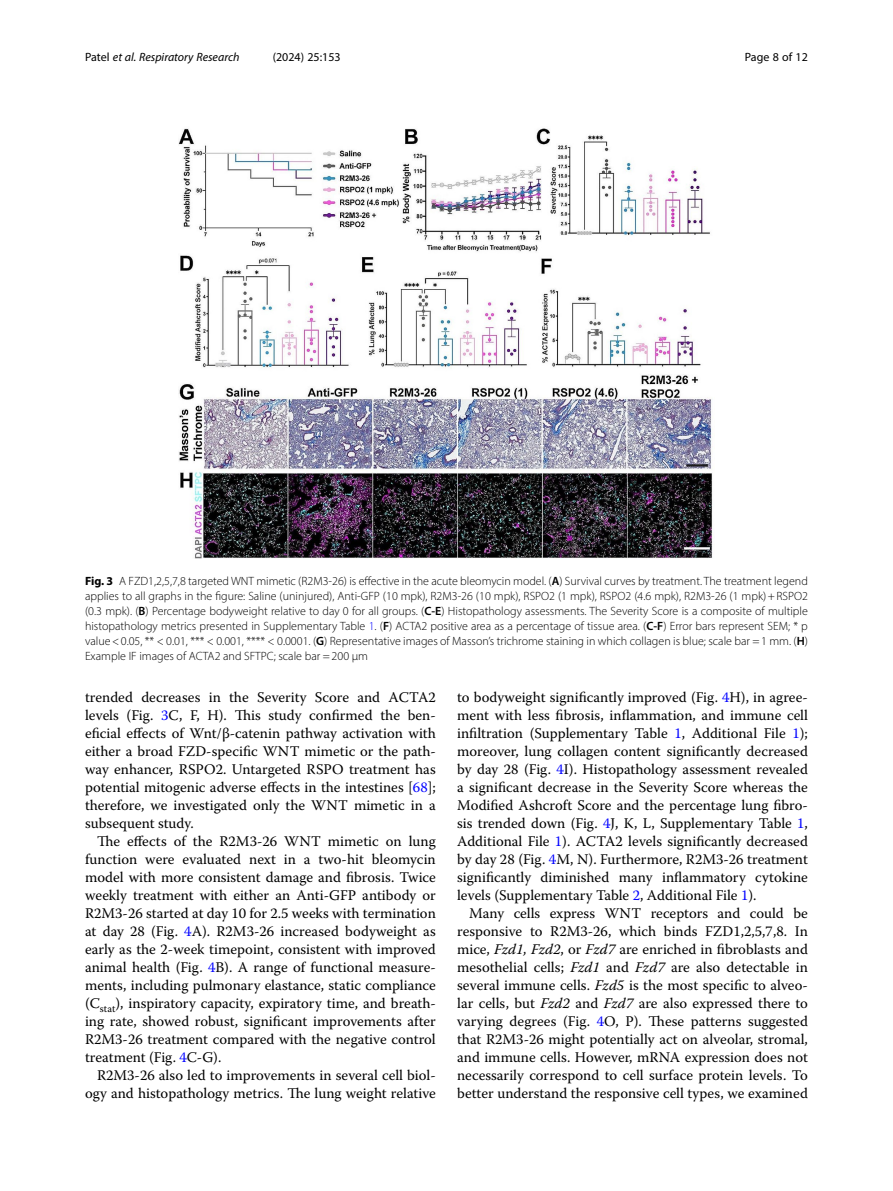
<style>
.page{position:relative;width:893px;height:1191px;background:#fff}
.page>*{position:absolute;margin:0;border:0;box-sizing:border-box;transform-origin:0 0}
.Body_Text_Indent{font:14.7px/18px "Warnock Pro";color:#000;text-align:justify}
.Figure_Caption{font:300 12px/15px "Myriad Pro";color:#000;text-align:justify}
.t1{font:italic 12px "Myriad Pro";color:#000}
.t2{font:12px "Myriad Pro";color:#000}
.s1{font-style:normal}
.s2{font-weight:700}
.s3{font-weight:600}
.s4{color:#00f}
.s5{font-style:italic}
</style>
<div class="page">
<img style="left:179px;top:128px;width:534px;height:430px">
<p class="t1" style="left:85px;top:50px;width:156px"><span class="s1">Patel</span> et al. Respiratory Research</p>
<p class="t2" style="left:273px;top:50px;width:70px">(2024) 25:153</p>
<p class="t2" style="left:745px;top:50px;width:65px">Page 8 of 12</p>
<p class="Figure_Caption" style="left:85px;top:573px;width:724px"><span class="s2">Fig. 3</span> A FZD1,2,5,7,8 targeted WNT mimetic (R2M3-26) is effective in the acute bleomycin model. (<span class="s3">A</span>) Survival curves by treatment. The treatment legend applies to all graphs in the figure: Saline (uninjured), Anti-GFP (10 mpk), R2M3-26 (10 mpk), RSPO2 (1 mpk), RSPO2 (4.6 mpk), R2M3-26 (1 mpk)+RSPO2 (0.3 mpk). (<span class="s3">B</span>) Percentage bodyweight relative to day 0 for all groups. (<span class="s3">C-E</span>) Histopathology assessments. The Severity Score is a composite of multiple histopathology metrics presented in Supplementary Table <span class="s4">1</span>. (<span class="s3">F</span>) ACTA2 positive area as a percentage of tissue area. (<span class="s3">C-F</span>) Error bars represent SEM; * p value&lt;0.05, ** &lt; 0.01, *** &lt; 0.001, **** &lt; 0.0001. (<span class="s3">G</span>) Representative images of Masson’s trichrome staining in which collagen is blue; scale bar =1 mm. (<span class="s3">H</span>)<br>Example IF images of ACTA2 and SFTPC; scale bar =200 μm</p>
<p class="Body_Text_Indent" style="left:85px;top:688px;width:352px">trended decreases in the Severity Score and ACTA2 levels (Fig. <span class="s4">3</span>C, F, H). This study confirmed the ben&shy;eficial effects of Wnt/β-catenin pathway activation with either a broad FZD-specific WNT mimetic or the path&shy;way enhancer, RSPO2. Untargeted RSPO treatment has potential mitogenic adverse effects in the intestines [<span class="s4">68</span>]; therefore, we investigated only the WNT mimetic in a subsequent study.</p>
<p class="Body_Text_Indent" style="left:85px;top:832px;width:352px;text-indent:12px">The effects of the R2M3-26 WNT mimetic on lung function were evaluated next in a two-hit bleomycin model with more consistent damage and fibrosis. Twice weekly treatment with either an Anti-GFP antibody or R2M3-26 started at day 10 for 2.5 weeks with termination at day 28 (Fig. <span class="s4">4</span>A). R2M3-26 increased bodyweight as early as the 2-week timepoint, consistent with improved animal health (Fig. <span class="s4">4</span>B). A range of functional measure&shy;ments, including pulmonary elastance, static compliance (C<sub>stat</sub>), inspiratory capacity, expiratory time, and breath&shy;ing rate, showed robust, significant improvements after R2M3-26 treatment compared with the negative control treatment (Fig. <span class="s4">4</span>C-G).</p>
<p class="Body_Text_Indent" style="left:85px;top:1066px;width:352px;text-align:right">R2M3-26 also led to improvements in several cell biol&shy;ogy and histopathology metrics. The lung weight relative</p>
<p class="Body_Text_Indent" style="left:457px;top:688px;width:352px">to bodyweight significantly improved (Fig. <span class="s4">4</span>H), in agree&shy;ment with less fibrosis, inflammation, and immune cell infiltration (Supplementary Table <span class="s4">1</span>, Additional File <span class="s4">1</span>); moreover, lung collagen content significantly decreased by day 28 (Fig. <span class="s4">4</span>I). Histopathology assessment revealed a significant decrease in the Severity Score whereas the Modified Ashcroft Score and the percentage lung fibro&shy;sis trended down (Fig. <span class="s4">4</span>J, K, L, Supplementary Table <span class="s4">1</span>, Additional File <span class="s4">1</span>). ACTA2 levels significantly decreased by day 28 (Fig. <span class="s4">4</span>M, N). Furthermore, R2M3-26 treatment significantly diminished many inflammatory cytokine levels (Supplementary Table <span class="s4">2</span>, Additional File <span class="s4">1</span>).</p>
<p class="Body_Text_Indent" style="left:457px;top:904px;width:352px;text-indent:12px">Many cells express WNT receptors and could be responsive to R2M3-26, which binds FZD1,2,5,7,8. In mice, <span class="s5">Fzd1, Fzd2</span>, or <span class="s5">Fzd7</span> are enriched in fibroblasts and mesothelial cells; <span class="s5">Fzd1</span> and <span class="s5">Fzd7</span> are also detectable in several immune cells. <span class="s5">Fzd5</span> is the most specific to alveo&shy;lar cells, but <span class="s5">Fzd2</span> and <span class="s5">Fzd7</span> are also expressed there to varying degrees (Fig. <span class="s4">4</span>O, P). These patterns suggested that R2M3-26 might potentially act on alveolar, stromal, and immune cells. However, mRNA expression does not necessarily correspond to cell surface protein levels. To better understand the responsive cell types, we examined</p>
</div>
